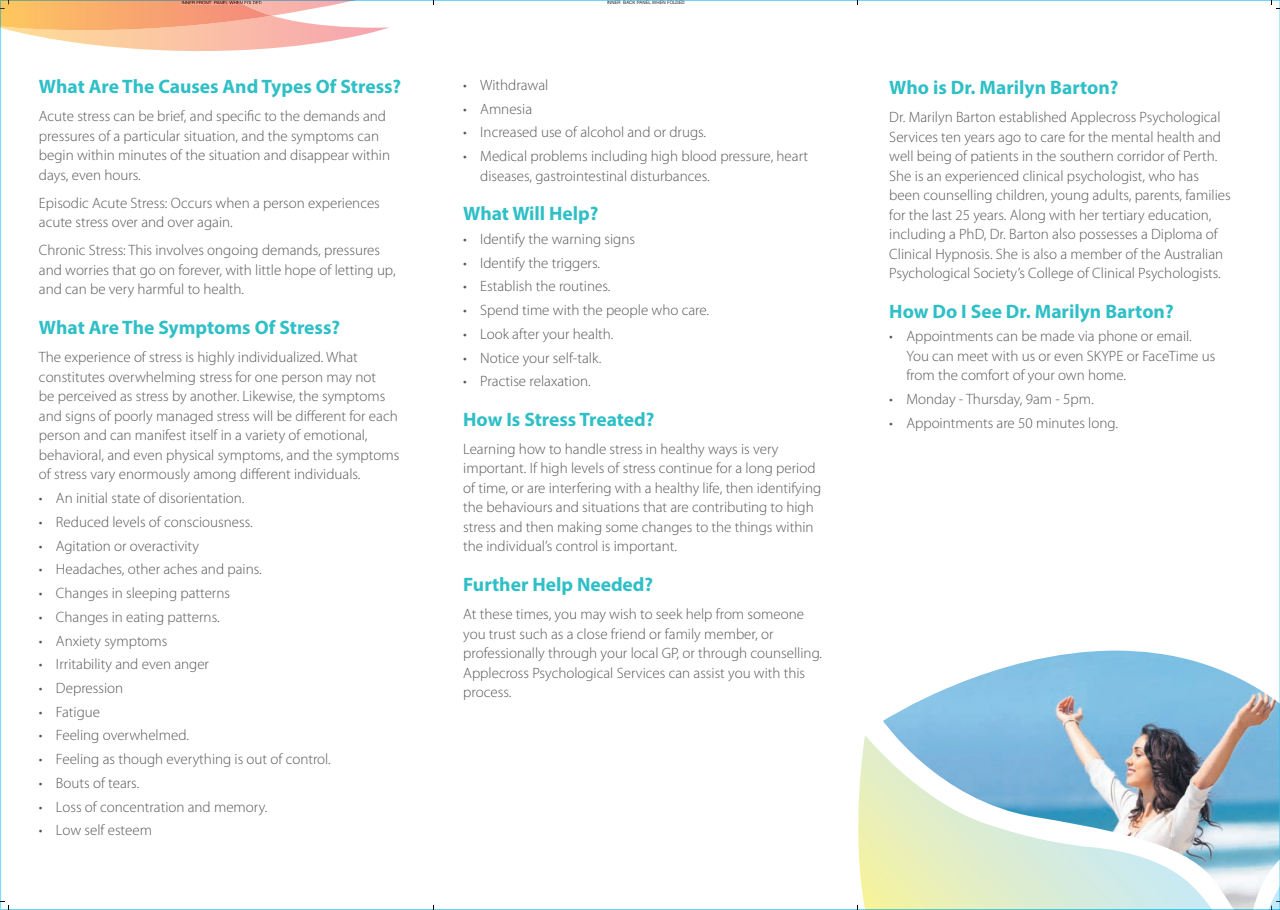
<style>
.page{position:relative;width:1280px;height:910px;background:#fff}
.page>*{position:absolute;margin:0;border:0;box-sizing:border-box;transform-origin:0 0}
.t1{font:700 19.5px "Myriad Pro";color:#2fbfc6}
.t2{font:300 15px/19.5px "Myriad Pro";color:#57585a}
.t3{font:4.5px "Helvetica Neue";color:#231f20}
</style>
<div class="page">
<svg style="left:0;top:901px;width:10px;height:9px"></svg>
<svg style="left:1271px;top:0;width:9px;height:9px"></svg>
<img style="left:883px;top:651px;width:378px;height:84px">
<img style="left:1233px;top:703px;width:47px;height:32px">
<svg style="left:850px;top:735px;width:430px;height:175px"></svg>
<svg style="left:865px;top:886px;width:415px;height:24px;background:#d9ebd4"></svg>
<svg style="left:0;top:0;width:389px;height:51px"></svg>
<h1 class="t1" style="left:39px;top:74px;width:364px">What Are The Causes And Types Of Stress?</h1>
<p class="t2" style="left:39px;top:107px;width:353px">Acute stress can be brief, and specific to the demands and pressures of a particular situation, and the symptoms can begin within minutes of the situation and disappear within days, even hours.</p>
<p class="t2" style="left:39px;top:193px;width:342px">Episodic Acute Stress: Occurs when a person experiences acute stress over and over again.</p>
<p class="t2" style="left:39px;top:241px;width:358px">Chronic Stress: This involves ongoing demands, pressures and worries that go on forever, with little hope of letting up, and can be very harmful to health.</p>
<h1 class="t1" style="left:39px;top:315px;width:303px">What Are The Symptoms Of Stress?</h1>
<p class="t2" style="left:39px;top:348px;width:362px">The experience of stress is highly individualized. What constitutes overwhelming stress for one person may not<br>be perceived as stress by another. Likewise, the symptoms and signs of poorly managed stress will be different for each person and can manifest itself in a variety of emotional, behavioral, and even physical symptoms, and the symptoms of stress vary enormously among different individuals.</p>
<p class="t2" style="left:39px;top:488px;width:207px">• An initial state of disorientation.</p>
<p class="t2" style="left:39px;top:512px;width:215px">• Reduced levels of consciousness.</p>
<p class="t2" style="left:39px;top:536px;width:162px">• Agitation or overactivity</p>
<p class="t2" style="left:39px;top:560px;width:224px">• Headaches, other aches and pains.</p>
<p class="t2" style="left:39px;top:583px;width:193px">• Changes in sleeping patterns</p>
<p class="t2" style="left:39px;top:607px;width:182px">• Changes in eating patterns.</p>
<p class="t2" style="left:39px;top:631px;width:130px">• Anxiety symptoms</p>
<p class="t2" style="left:39px;top:655px;width:172px">• Irritability and even anger</p>
<p class="t2" style="left:39px;top:678px;width:86px">• Depression</p>
<p class="t2" style="left:39px;top:702px;width:63px">• Fatigue</p>
<p class="t2" style="left:39px;top:726px;width:151px">• Feeling overwhelmed.</p>
<p class="t2" style="left:39px;top:750px;width:293px">• Feeling as though everything is out of control.</p>
<p class="t2" style="left:39px;top:773px;width:102px">• Bouts of tears.</p>
<p class="t2" style="left:39px;top:797px;width:230px">• Loss of concentration and memory.</p>
<p class="t2" style="left:39px;top:821px;width:115px">• Low self esteem</p>
<p class="t3" style="left:607px;top:-1px;width:79px">INNER BACK PANEL WHEN FOLDED</p>
<p class="t2" style="left:463px;top:75px;width:87px">• Withdrawal</p>
<p class="t2" style="left:463px;top:99px;width:70px">• Amnesia</p>
<p class="t2" style="left:463px;top:123px;width:244px">• Increased use of alcohol and or drugs.</p>
<p class="t2" style="left:480px;top:147px;width:329px;text-indent:-17px">• Medical problems including high blood pressure, heart diseases, gastrointestinal disturbances.</p>
<h1 class="t1" style="left:463px;top:201px;width:137px">What Will Help?</h1>
<p class="t2" style="left:463px;top:229px;width:173px">• Identify the warning signs</p>
<p class="t2" style="left:463px;top:253px;width:138px">• Identify the triggers.</p>
<p class="t2" style="left:463px;top:277px;width:149px">• Establish the routines.</p>
<p class="t2" style="left:463px;top:301px;width:247px">• Spend time with the people who care.</p>
<p class="t2" style="left:463px;top:324px;width:152px">• Look after your health.</p>
<p class="t2" style="left:463px;top:348px;width:140px">• Notice your self-talk.</p>
<p class="t2" style="left:463px;top:372px;width:129px">• Practise relaxation.</p>
<h1 class="t1" style="left:463px;top:407px;width:193px">How Is Stress Treated?</h1>
<p class="t2" style="left:463px;top:439px;width:359px">Learning how to handle stress in healthy ways is very important. If high levels of stress continue for a long period of time, or are interfering with a healthy life, then identifying the behaviours and situations that are contributing to high stress and then making some changes to the things within the individual’s control is important.</p>
<h1 class="t1" style="left:463px;top:572px;width:191px">Further Help Needed?</h1>
<p class="t2" style="left:463px;top:604px;width:360px">At these times, you may wish to seek help from someone you trust such as a close friend or family member, or professionally through your local GP, or through counselling.<br>Applecross Psychological Services can assist you with this process.</p>
<h1 class="t1" style="left:889px;top:75px;width:231px">Who is Dr. Marilyn Barton?</h1>
<p class="t2" style="left:889px;top:108px;width:343px">Dr. Marilyn Barton established Applecross Psychological Services ten years ago to care for the mental health and well being of patients in the southern corridor of Perth.<br>She is an experienced clinical psychologist, who has been counselling children, young adults, parents, families for the last 25 years. Along with her tertiary education, including a PhD, Dr. Barton also possesses a Diploma of Clinical Hypnosis. She is also a member of the Australian Psychological Society’s College of Clinical Psychologists.</p>
<h1 class="t1" style="left:889px;top:298px;width:286px">How Do I See Dr. Marilyn Barton?</h1>
<p class="t2" style="left:906px;top:327px;width:311px;text-indent:-17px">• Appointments can be made via phone or email.<br>You can meet with us or even SKYPE or FaceTime us from the comfort of your own home.</p>
<p class="t2" style="left:889px;top:390px;width:206px">• Monday - Thursday, 9am - 5pm.</p>
<p class="t2" style="left:889px;top:413px;width:230px">• Appointments are 50 minutes long.</p>
</div>
